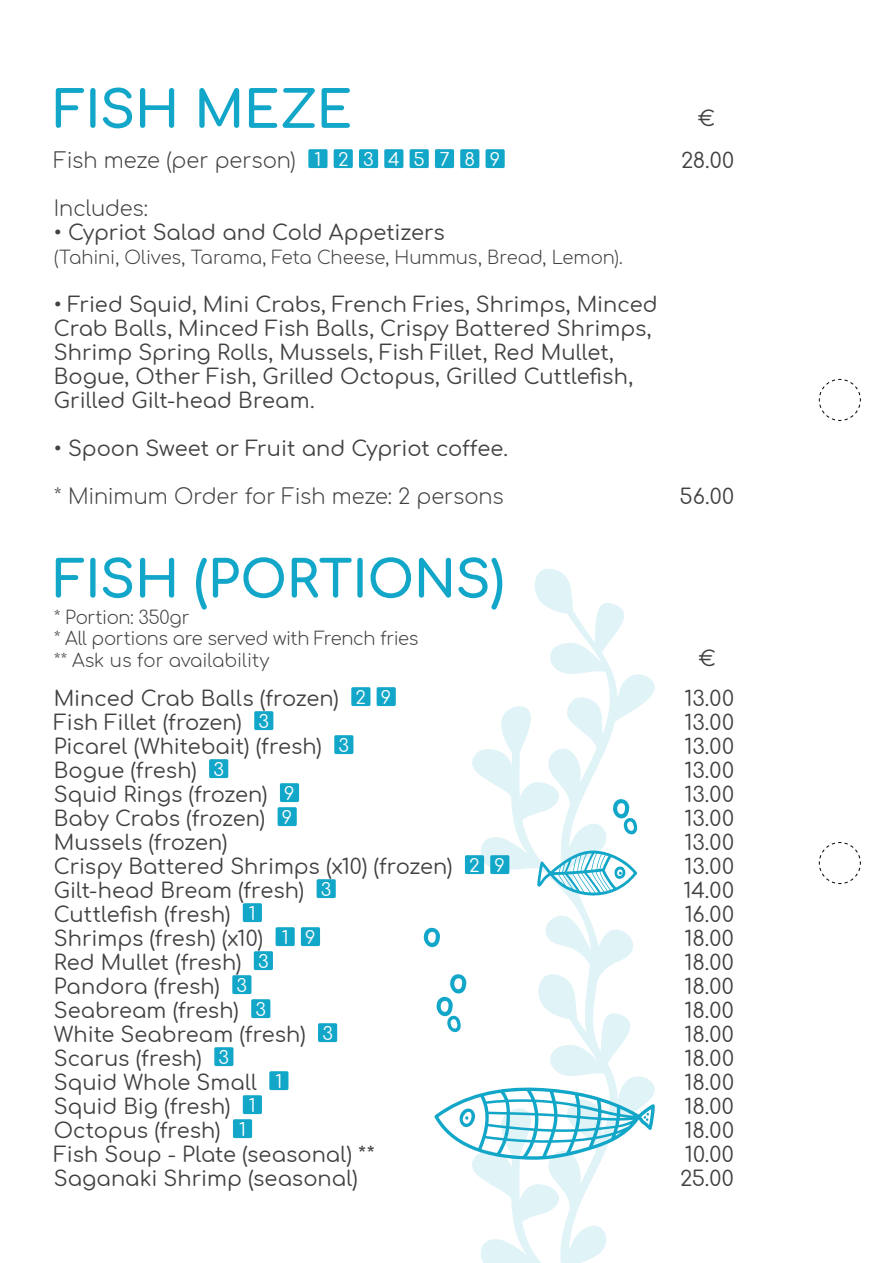
<style>
.page{position:relative;width:893px;height:1263px;background:#fff}
.page>*{position:absolute;margin:0;border:0;box-sizing:border-box;transform-origin:0 0}
.t1{font:700 51px "Comfortaa";letter-spacing:-.01em;color:#12a6c8}
.t2{font:21px/24px "Comfortaa";color:#414042}
.t3{font:300 21px "Comfortaa";letter-spacing:-.005em;color:#414042}
.t4{font:300 18px/21.3px "Comfortaa";letter-spacing:-.01em;color:#414042}
.s1{font-weight:400;font-size:18px;color:#fff}
.s2{font-size:18px;color:#fff}
</style>
<div class="page">
<svg style="left:819px;top:379px;width:42px;height:42px"></svg>
<svg style="left:819px;top:842px;width:42px;height:42px"></svg>
<div style="left:308px;top:149px;width:19px;height:19px;background:#12a6c8;border:3px solid #12a6c8"></div>
<div style="left:334px;top:149px;width:19px;height:19px;background:#12a6c8;border:3px solid #12a6c8"></div>
<div style="left:359px;top:149px;width:19px;height:19px;background:#12a6c8"></div>
<div style="left:384px;top:149px;width:19px;height:19px;background:#12a6c8;border:3px solid #12a6c8"></div>
<div style="left:410px;top:149px;width:19px;height:19px;background:#12a6c8;border:3px solid #12a6c8"></div>
<div style="left:435px;top:149px;width:19px;height:19px;background:#12a6c8"></div>
<div style="left:460px;top:149px;width:19px;height:19px;background:#12a6c8;border:3px solid #12a6c8"></div>
<div style="left:486px;top:149px;width:19px;height:19px;background:#12a6c8;border:3px solid #12a6c8"></div>
<svg style="left:470px;top:568px;width:185px;height:695px"></svg>
<div style="left:351px;top:687px;width:19px;height:19px;background:#12a6c8;border:3px solid #12a6c8"></div>
<div style="left:377px;top:687px;width:19px;height:19px;background:#12a6c8;border:3px solid #12a6c8"></div>
<div style="left:254px;top:711px;width:19px;height:19px;background:#12a6c8;border:3px solid #12a6c8"></div>
<div style="left:334px;top:735px;width:19px;height:19px;background:#12a6c8;border:3px solid #12a6c8"></div>
<div style="left:209px;top:759px;width:19px;height:19px;background:#12a6c8;border:3px solid #12a6c8"></div>
<div style="left:280px;top:783px;width:19px;height:19px;background:#12a6c8"></div>
<div style="left:278px;top:807px;width:19px;height:19px;background:#12a6c8;border:3px solid #12a6c8"></div>
<div style="left:465px;top:855px;width:19px;height:19px;background:#12a6c8"></div>
<div style="left:490px;top:855px;width:19px;height:19px;background:#12a6c8;border:3px solid #12a6c8"></div>
<div style="left:317px;top:879px;width:19px;height:19px;background:#12a6c8;border:3px solid #12a6c8"></div>
<div style="left:243px;top:903px;width:19px;height:19px;background:#12a6c8;border:3px solid #12a6c8"></div>
<div style="left:276px;top:927px;width:19px;height:19px;background:#12a6c8;border:3px solid #12a6c8"></div>
<div style="left:301px;top:927px;width:19px;height:19px;background:#12a6c8"></div>
<div style="left:254px;top:951px;width:19px;height:19px;background:#12a6c8"></div>
<div style="left:232px;top:975px;width:19px;height:19px;background:#12a6c8;border:3px solid #12a6c8"></div>
<div style="left:251px;top:999px;width:19px;height:19px;background:#12a6c8;border:3px solid #12a6c8"></div>
<div style="left:318px;top:1023px;width:19px;height:19px;background:#12a6c8"></div>
<div style="left:214px;top:1047px;width:19px;height:19px;background:#12a6c8;border:3px solid #12a6c8"></div>
<div style="left:269px;top:1071px;width:19px;height:19px;background:#12a6c8;border:3px solid #12a6c8"></div>
<div style="left:243px;top:1095px;width:19px;height:19px;background:#12a6c8"></div>
<div style="left:233px;top:1119px;width:19px;height:19px;background:#12a6c8"></div>
<svg style="left:434px;top:1086px;width:221px;height:74px"></svg>
<svg style="left:537px;top:850px;width:101px;height:46px"></svg>
<svg style="left:423px;top:927px;width:17px;height:21px"></svg>
<svg style="left:436px;top:974px;width:30px;height:59px"></svg>
<svg style="left:612px;top:798px;width:26px;height:38px"></svg>
<h1 class="t1" style="left:54px;top:62px;width:300px">FISH MEZE</h1>
<p class="t3" style="left:54px;top:141px;width:448px">Fish meze (per person) <span class="s1">1 2 3 4 5 7 8 9</span></p>
<p class="t3" style="left:54px;top:189px;width:96px">Includes:</p>
<p class="t2" style="left:54px;top:218px;width:393px">• Cypriot Salad and Cold Appetizers</p>
<p class="t4" style="left:54px;top:244px;width:570px">(Tahini, Olives, Tarama, Feta Cheese, Hummus, Bread, Lemon).</p>
<p class="t2" style="left:54px;top:290px;width:605px">• Fried Squid, Mini Crabs, French Fries, Shrimps, Minced Crab Balls, Minced Fish Balls, Crispy Battered Shrimps, Shrimp Spring Rolls, Mussels, Fish Fillet, Red Mullet, Bogue, Other Fish, Grilled Octopus, Grilled Cuttlefish, Grilled Gilt-head Bream.</p>
<p class="t2" style="left:54px;top:434px;width:456px">• Spoon Sweet or Fruit and Cypriot coffee.</p>
<p class="t3" style="left:54px;top:477px;width:451px">* Minimum Order for Fish meze: 2 persons</p>
<h1 class="t1" style="left:54px;top:532px;width:452px">FISH (PORTIONS)</h1>
<p class="t4" style="left:54px;top:604px;width:366px">* Portion: 350gr<br>* All portions are served with French fries ** Ask us for availability</p>
<p class="t2" style="left:54px;top:683px;width:453px">Minced Crab Balls (frozen) <span class="s2">2 9<br></span>Fish Fillet (frozen) <span class="s2">3<br></span>Picarel (Whitebait) (fresh) <span class="s2">3<br></span>Bogue (fresh) <span class="s2">3<br></span>Squid Rings (frozen) <span class="s2">9<br></span>Baby Crabs (frozen) <span class="s2">9<br></span>Mussels (frozen)<br>Crispy Battered Shrimps (x10) (frozen) <span class="s2">2 9<br></span>Gilt-head Bream (fresh) <span class="s2">3<br></span>Cuttlefish (fresh) <span class="s2">1<br></span>Shrimps (fresh) (x10) <span class="s2">1 9<br></span>Red Mullet (fresh) <span class="s2">3<br></span>Pandora (fresh) <span class="s2">3<br></span>Seabream (fresh) <span class="s2">3<br></span>White Seabream (fresh) <span class="s2">3<br></span>Scarus (fresh) <span class="s2">3<br></span>Squid Whole Small <span class="s2">1<br></span>Squid Big (fresh) <span class="s2">1<br></span>Octopus (fresh) <span class="s2">1<br></span>Fish Soup - Plate (seasonal) **<br>Saganaki Shrimp (seasonal)</p>
<p class="t2" style="left:698px;top:103px;width:19px">€</p>
<p class="t2" style="left:681px;top:145px;width:55px">28.00</p>
<p class="t2" style="left:680px;top:481px;width:56px">56.00</p>
<p class="t2" style="left:684px;top:635px;width:51px;line-height:39.9px;text-align:center">€<br>13.00</p>
<p class="t2" style="left:680px;top:707px;width:55px;text-align:justify">13.00<br>13.00<br>13.00<br>13.00<br>13.00<br>13.00<br>13.00<br>14.00<br>16.00<br>18.00<br>18.00<br>18.00<br>18.00<br>18.00<br>18.00<br>18.00<br>18.00<br>18.00<br>10.00<br>25.00</p>
</div>
